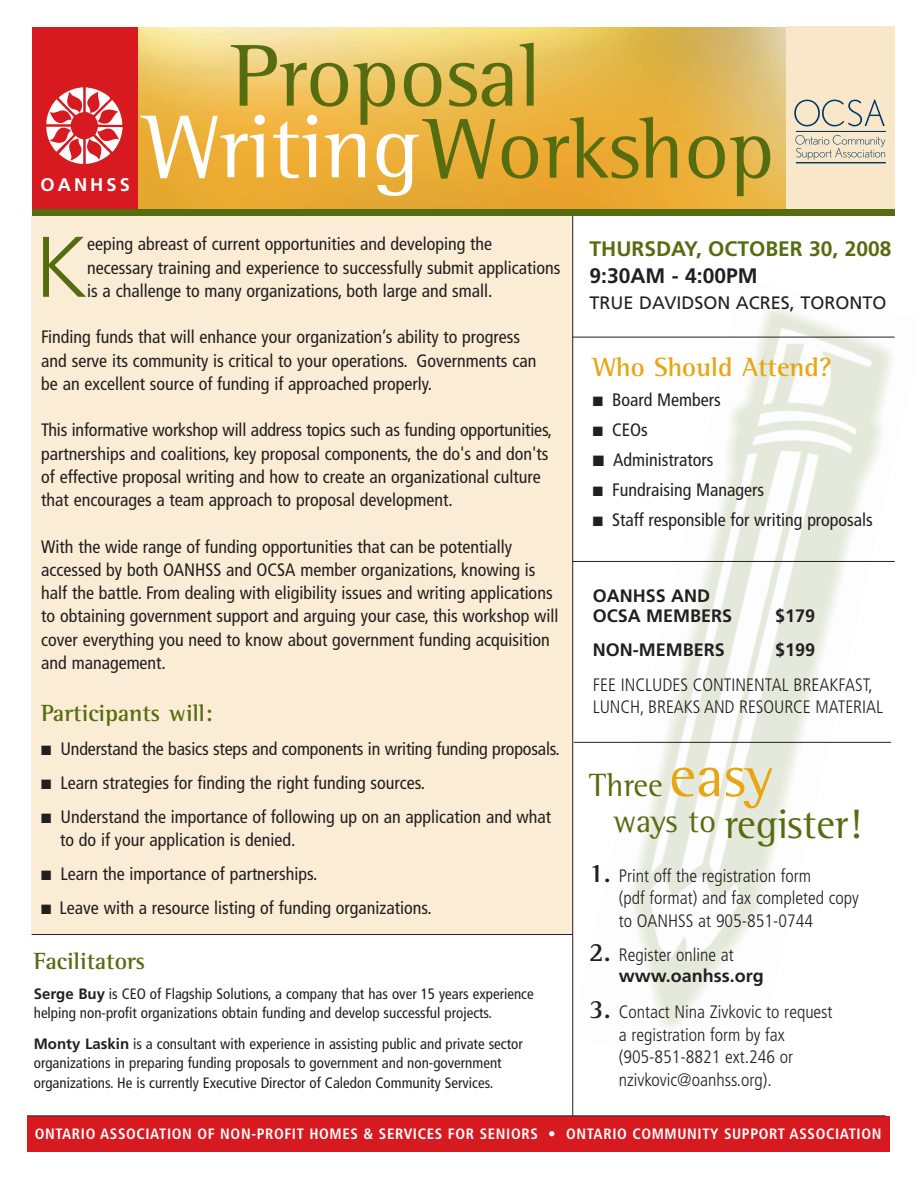
<style>
.page{position:relative;width:918px;height:1188px;background:#fff}
.page>*{position:absolute;margin:0;border:0;box-sizing:border-box;transform-origin:0 0}
.t1{font:90px "Rotis Semi Serif";color:#566c10}
.t2{font:87px "Rotis Semi Serif";color:#566c10}
.t3{font:300 85.95px "Frutiger";color:#566c10}
.t4{font:42px "Rotis Semi Serif";color:#566c10}
.t5{font:33px "Rotis Semi Serif";color:#566c10}
.t6{font:700 27px "Rotis Semi Serif";color:#e7a614}
.t7{font:700 24px "Rotis Semi Serif";color:#566c10}
.t8{font:700 21px "Frutiger";color:#566c10}
.t9{font:700 21px "Frutiger";color:#231f20}
.t10{font:700 18.3px "Frutiger";letter-spacing:.165em;color:#fff}
.t11{font:condensed 18px/23.2px "Frutiger";color:#231f20}
.t12{font:300 condensed 18px/22.5px "Frutiger";color:#231f20}
.t13{font:700 18px/19.5px "Frutiger";color:#231f20}
.t14{font:18px "Frutiger";color:#231f20}
.t15{font:condensed 15px/19.5px "Frutiger";color:#231f20}
.t16{font:700 condensed 15px "Frutiger";letter-spacing:.04em;color:#fff}
.s1{font-size:91.5px;color:#fff}
.s2{font-size:60px;color:#e7a614}
.s3{font-size:33px}
.s4{font-family:"Rotis Semi Serif";font-weight:700;font-stretch:normal;font-size:27px}
.s5{font-weight:700;font-stretch:normal}
</style>
<div class="page">
<img style="left:573px;top:279px;width:322px;height:800px">
<div style="left:32px;top:216px;width:541px;height:719px;background:#fbedd5"></div>
<img style="left:138px;top:27px;width:757px;height:183px">
<div style="left:32px;top:27px;width:106px;height:183px;background:#d71920"></div>
<img style="left:46px;top:87px;width:77px;height:77px">
<hr style="left:572px;top:216px;width:1px;height:901px;background:#231f20">
<hr style="left:574px;top:742px;width:317px;height:1px;background:#231f20">
<hr style="left:572px;top:337px;width:323px;height:1px;background:#231f20">
<div style="left:27px;top:1116px;width:862px;height:35px;background:#d71920"></div>
<hr style="left:572px;top:561px;width:323px;height:1px;background:#231f20">
<hr style="left:27px;top:1115px;width:859px;height:1px;background:#231f20">
<div style="left:786px;top:27px;width:108px;height:186px;background:#f9e7c9"></div>
<svg style="left:795px;top:135px;width:90px;height:25px"></svg>
<hr style="left:796px;top:131px;width:90px;height:1px;background:#003768">
<hr style="left:796px;top:163px;width:90px;height:1px;background:#003768">
<svg style="left:794px;top:100px;width:91px;height:26px"></svg>
<div style="left:32px;top:210px;width:863px;height:6px;background:#566c10"></div>
<hr style="left:32px;top:934px;width:541px;height:1px;background:#231f20">
<p class="t10" style="left:41px;top:178px;width:91px">OANHSS</p>
<h1 class="t1" style="left:231px;top:43px;width:312px">Proposal</h1>
<h2 class="t2" style="left:145px;top:117px;width:631px"><span class="s1">Writing</span>Workshop</h2>
<h3 class="t3" style="left:35px;top:232px;width:54px">K</h3>
<p class="t11" style="left:87px;top:234px;width:475px">eeping abreast of current opportunities and developing the necessary training and experience to successfully submit applications is a challenge to many organizations, both large and small.</p>
<p class="t11" style="left:41px;top:327px;width:497px">Finding funds that will enhance your organization’s ability to progress and serve its community is critical to your operations. Governments can be an excellent source of funding if approached properly.</p>
<p class="t11" style="left:41px;top:420px;width:512px">This informative workshop will address topics such as funding opportunities, partnerships and coalitions, key proposal components, the do's and don'ts of effective proposal writing and how to create an organizational culture that encourages a team approach to proposal development.</p>
<p class="t11" style="left:41px;top:536px;width:519px">With the wide range of funding opportunities that can be potentially accessed by both OANHSS and OCSA member organizations, knowing is half the battle. From dealing with eligibility issues and writing applications to obtaining government support and arguing your case, this workshop will cover everything you need to know about government funding acquisition and management.</p>
<h3 class="t7" style="left:41px;top:704px;width:173px">Participants will:</h3>
<p class="t11" style="left:41px;top:738px;width:520px">■ Understand the basics steps and components in writing funding proposals.</p>
<p class="t11" style="left:41px;top:772px;width:385px">■ Learn strategies for finding the right funding sources.</p>
<p class="t11" style="left:60px;top:806px;width:492px;text-indent:-19px">■ Understand the importance of following up on an application and what to do if your application is denied.</p>
<p class="t11" style="left:41px;top:864px;width:278px">■ Learn the importance of partnerships.</p>
<p class="t11" style="left:41px;top:898px;width:392px">■ Leave with a resource listing of funding organizations.</p>
<p class="t8" style="left:590px;top:241px;width:303px">THURSDAY, OCTOBER 30, 2008</p>
<p class="t9" style="left:590px;top:268px;width:170px">9:30AM - 4:00PM</p>
<p class="t14" style="left:590px;top:295px;width:298px">TRUE DAVIDSON ACRES, TORONTO</p>
<h3 class="t6" style="left:593px;top:357px;width:240px">Who Should Attend?</h3>
<p class="t11" style="left:593px;top:389px;width:130px">■ Board Members</p>
<p class="t11" style="left:593px;top:419px;width:56px">■ CEOs</p>
<p class="t11" style="left:593px;top:449px;width:122px">■ Administrators</p>
<p class="t11" style="left:593px;top:479px;width:173px">■ Fundraising Managers</p>
<p class="t11" style="left:593px;top:509px;width:282px">■ Staff responsible for writing proposals</p>
<p class="t13" style="left:593px;top:588px;width:141px">OANHSS AND<br>OCSA MEMBERS</p>
<p class="t13" style="left:775px;top:607px;width:42px">$179</p>
<p class="t13" style="left:593px;top:642px;width:133px">NON-MEMBERS</p>
<p class="t13" style="left:775px;top:642px;width:42px">$199</p>
<p class="t12" style="left:593px;top:675px;width:292px">FEE INCLUDES CONTINENTAL BREAKFAST,<br>LUNCH, BREAKS AND RESOURCE MATERIAL</p>
<h3 class="t5" style="left:589px;top:773px;width:185px">Three <span class="s2">easy</span></h3>
<h3 class="t4" style="left:613px;top:809px;width:250px"><span class="s3">ways to</span> register!</h3>
<p class="t12" style="left:619px;top:866px;width:242px;text-indent:-30px"><span class="s4">1.</span> Print off the registration form<br>(pdf format) and fax completed copy to OANHSS at 905-851-0744</p>
<p class="t12" style="left:619px;top:946px;width:146px;line-height:21px;text-indent:-30px"><span class="s4">2.</span> Register online at <span class="s5">www.oanhss.org</span></p>
<p class="t12" style="left:619px;top:1002px;width:215px;text-indent:-30px"><span class="s4">3.</span> Contact Nina Zivkovic to request a registration form by fax (905-851-8821 ext.246 or nzivkovic@oanhss.org).</p>
<h3 class="t7" style="left:34px;top:952px;width:113px">Facilitators</h3>
<p class="t15" style="left:34px;top:985px;width:502px"><span class="s5">Serge Buy</span> is CEO of Flagship Solutions, a company that has over 15 years experience helping non-profit organizations obtain funding and develop successful projects.</p>
<p class="t15" style="left:34px;top:1035px;width:491px"><span class="s5">Monty Laskin</span> is a consultant with experience in assisting public and private sector organizations in preparing funding proposals to government and non-government organizations. He is currently Executive Director of Caledon Community Services.</p>
<p class="t16" style="left:35px;top:1128px;width:848px">ONTARIO ASSOCIATION OF NON-PROFIT HOMES &amp; SERVICES FOR SENIORS • ONTARIO COMMUNITY SUPPORT ASSOCIATION</p>
</div>
